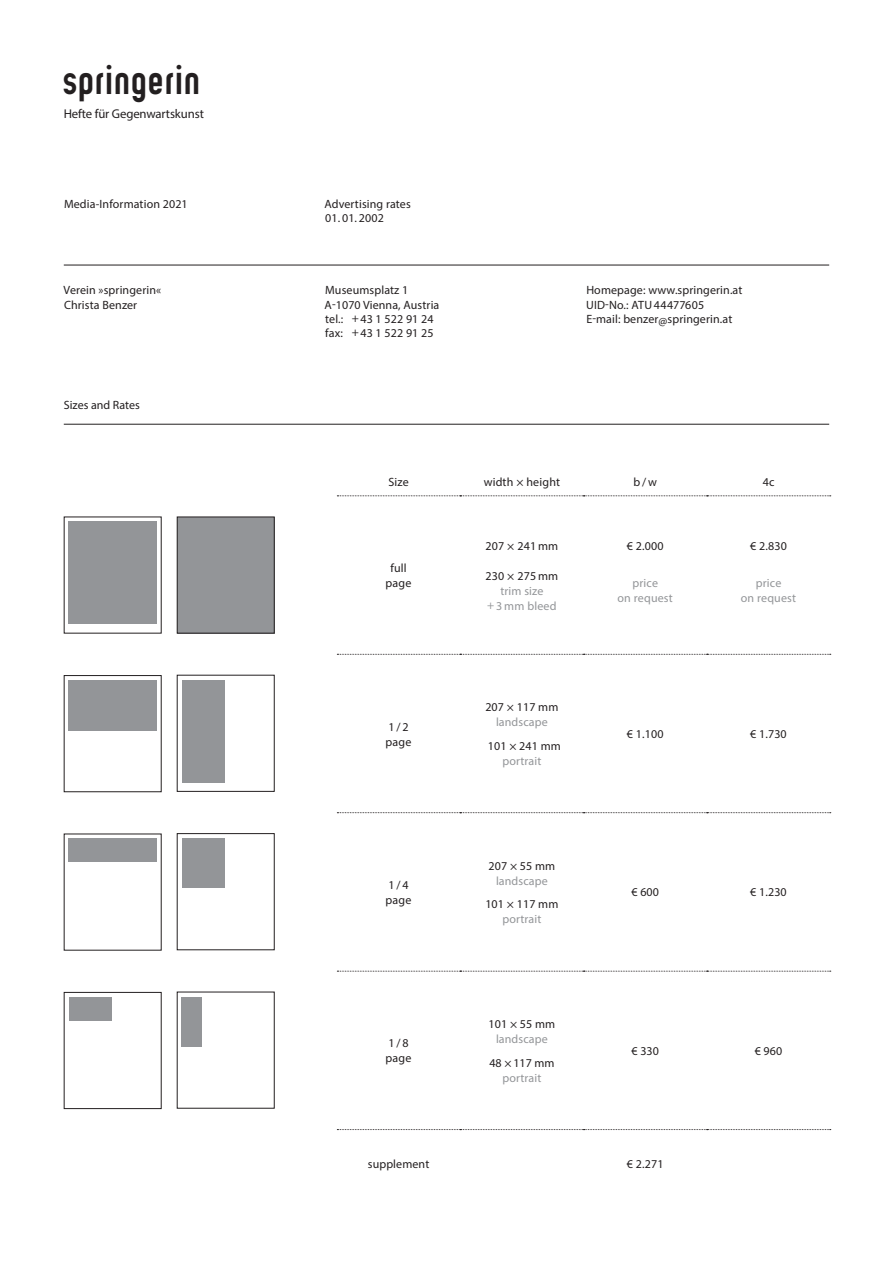
<style>
.page{position:relative;width:893px;height:1263px;background:#fff}
.page>*{position:absolute;margin:0;border:0;box-sizing:border-box;transform-origin:0 0}
.t1{font:37.5px "Springerin";color:#231f20}
.t2{font:12.75px "Myriad Pro";letter-spacing:-.01em;color:#231f20}
.t3{font:300 12.3px "Univers";letter-spacing:.01em;color:#231f20}
._65_bold{font:12px/15px "Myriad Pro";letter-spacing:.01em;color:#231f20;text-align:center}
._65_bold-2{font:12px/15px "Myriad Pro";letter-spacing:.01em;color:#939598;text-align:center}
.s1{color:#939598}
.s2{color:#231f20}
</style>
<div class="page">
<hr style="left:64px;top:265px;width:765px;height:1px;background:#231f20">
<hr style="left:64px;top:424px;width:765px;height:1px;background:#231f20">
<svg style="left:176px;top:674px;width:99px;height:118px"></svg>
<div style="left:182px;top:680px;width:43px;height:102px;background:#939598"></div>
<svg style="left:63px;top:675px;width:99px;height:117px"></svg>
<div style="left:69px;top:680px;width:88px;height:51px;background:#939598"></div>
<svg style="left:176px;top:833px;width:99px;height:117px"></svg>
<div style="left:182px;top:838px;width:43px;height:50px;background:#939598"></div>
<svg style="left:63px;top:833px;width:99px;height:118px"></svg>
<div style="left:69px;top:839px;width:88px;height:23px;background:#939598"></div>
<svg style="left:176px;top:991px;width:99px;height:118px"></svg>
<div style="left:182px;top:997px;width:20px;height:49px;background:#939598"></div>
<svg style="left:63px;top:992px;width:99px;height:117px"></svg>
<div style="left:69px;top:997px;width:43px;height:23px;background:#939598"></div>
<svg style="left:337px;top:495px;width:494px;height:1px"></svg>
<svg style="left:337px;top:654px;width:494px;height:1px"></svg>
<svg style="left:337px;top:812px;width:494px;height:1px"></svg>
<svg style="left:337px;top:971px;width:494px;height:1px"></svg>
<svg style="left:337px;top:1129px;width:494px;height:1px"></svg>
<svg style="left:63px;top:516px;width:99px;height:118px"></svg>
<div style="left:69px;top:522px;width:88px;height:102px;background:#939598"></div>
<svg style="left:176px;top:516px;width:99px;height:118px;background:#909194"></svg>
<h1 class="t1" style="left:64px;top:65px;width:136px">s</h1>
<p class="t2" style="left:64px;top:105px;width:142px">Hefte für Gegenwartskunst</p>
<p class="_65_bold" style="left:64px;top:196px;width:125px">Media-Information 2021</p>
<p class="_65_bold" style="left:325px;top:196px;width:88px">Advertising rates</p>
<p class="_65_bold" style="left:325px;top:210px;width:60px">01. 01. 2002</p>
<p class="_65_bold" style="left:64px;top:282px;width:99px">Verein »springerin«</p>
<p class="_65_bold" style="left:64px;top:297px;width:75px">Christa Benzer</p>
<p class="_65_bold" style="left:64px;top:398px;width:77px">Sizes and Rates</p>
<p class="t3" style="left:322px;top:277px;width:126px">Gültig ab 01. 01. 2002</p>
<p class="_65_bold" style="left:325px;top:283px;width:116px;line-height:14.4px;text-align:left">Museumsplatz 1<br>A-1070 Vienna, Austria</p>
<p class="_65_bold" style="left:325px;top:312px;width:110px;line-height:14.4px;text-align:left">tel.: +43 1 522 91 24 fax: +43 1 522 91 25</p>
<p class="_65_bold" style="left:586px;top:282px;width:158px">Homepage: www.springerin.at</p>
<p class="_65_bold" style="left:586px;top:297px;width:119px">UID-No.: ATU44477605</p>
<p class="_65_bold" style="left:586px;top:311px;width:147px">E-mail: benzer@springerin.at</p>
<p class="_65_bold" style="left:388px;top:474px;width:22px">Size</p>
<p class="_65_bold" style="left:484px;top:474px;width:78px">width × height</p>
<p class="_65_bold" style="left:633px;top:474px;width:25px">b/w</p>
<p class="_65_bold" style="left:763px;top:474px;width:13px">4c</p>
<p class="_65_bold" style="left:386px;top:560px;width:27px">full page</p>
<p class="_65_bold" style="left:386px;top:719px;width:27px;text-align:left">1/2 page</p>
<p class="_65_bold" style="left:386px;top:877px;width:27px;text-align:left">1/4 page</p>
<p class="_65_bold" style="left:386px;top:1036px;width:27px;text-align:left">1/8 page</p>
<p class="_65_bold" style="left:486px;top:538px;width:74px">207 × 241 mm</p>
<p class="_65_bold" style="left:486px;top:568px;width:74px">230 × 275 mm <span class="s1">trim size</span></p>
<p class="_65_bold-2" style="left:487px;top:598px;width:71px">+ 3 mm bleed</p>
<p class="_65_bold" style="left:485px;top:699px;width:75px">207 × 117 mm <span class="s1">landscape</span></p>
<p class="_65_bold" style="left:488px;top:738px;width:75px">101 × 241 mm <span class="s1">portrait</span></p>
<p class="_65_bold-2" style="left:488px;top:858px;width:68px"><span class="s2">207 × 55 mm </span>landscape</p>
<p class="_65_bold" style="left:485px;top:896px;width:75px">101 × 117 mm <span class="s1">portrait</span></p>
<p class="_65_bold-2" style="left:488px;top:1016px;width:68px"><span class="s2">101 × 55 mm </span>landscape</p>
<p class="_65_bold" style="left:489px;top:1055px;width:67px">48 × 117 mm <span class="s1">portrait</span></p>
<p class="_65_bold" style="left:627px;top:538px;width:38px">€ 2.000</p>
<p class="_65_bold-2" style="left:617px;top:575px;width:57px">price<br>on request</p>
<p class="_65_bold" style="left:750px;top:538px;width:38px">€ 2.830</p>
<p class="_65_bold-2" style="left:741px;top:575px;width:57px">price<br>on request</p>
<p class="_65_bold" style="left:627px;top:726px;width:38px">€ 1.100</p>
<p class="_65_bold" style="left:750px;top:726px;width:38px">€ 1.730</p>
<p class="_65_bold" style="left:631px;top:885px;width:29px">€ 600</p>
<p class="_65_bold" style="left:750px;top:885px;width:38px">€ 1.230</p>
<p class="_65_bold" style="left:631px;top:1043px;width:29px">€ 330</p>
<p class="_65_bold" style="left:755px;top:1043px;width:29px">€ 960</p>
<p class="_65_bold" style="left:368px;top:1156px;width:63px">supplement</p>
<p class="_65_bold" style="left:627px;top:1156px;width:38px">€ 2.271</p>
</div>
